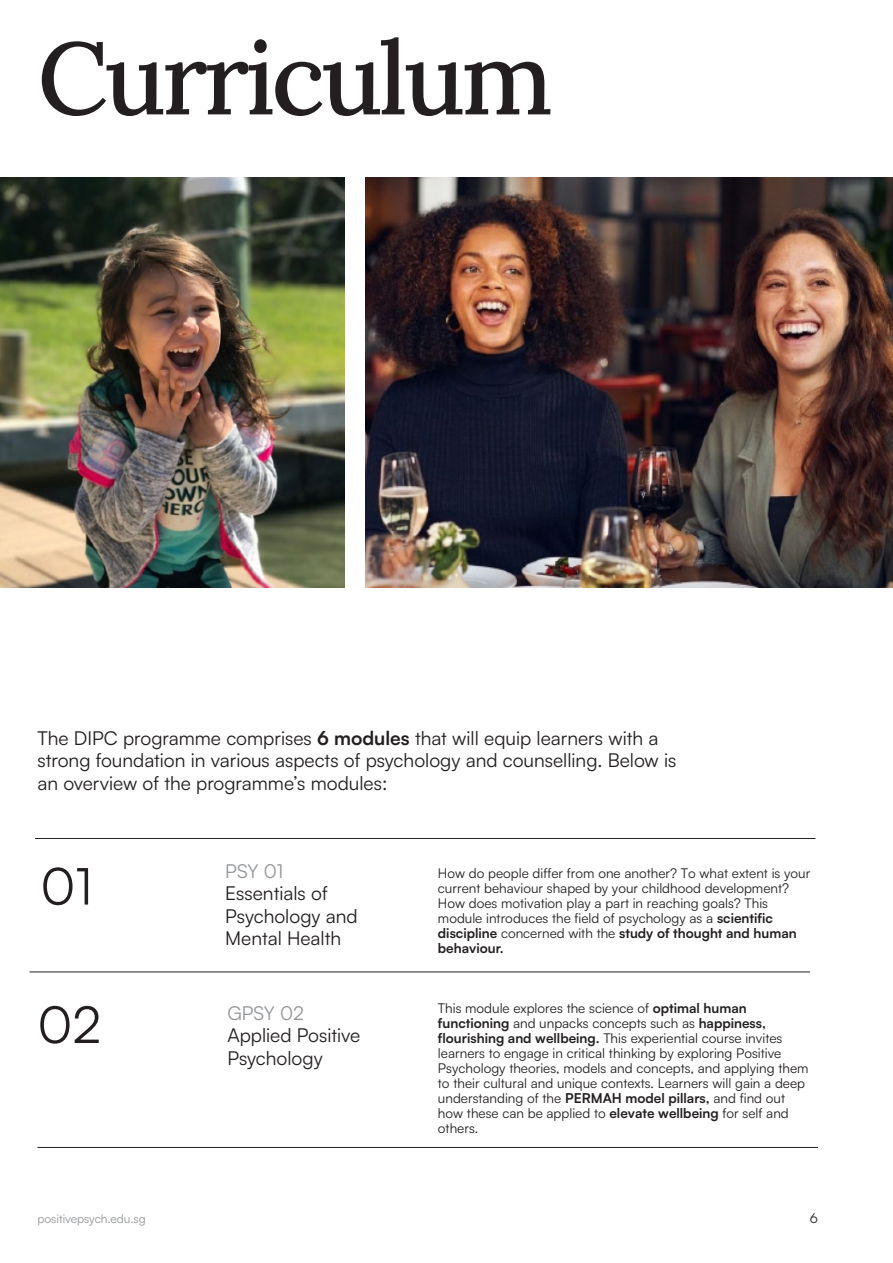
<style>
.page{position:relative;width:893px;height:1263px;background:#fff}
.page>*{position:absolute;margin:0;border:0;box-sizing:border-box;transform-origin:0 0}
._34_72_Header_Black{font:500 102px "Lora";letter-spacing:-.04em;color:#231f20}
._34_72_Header_Black-2{font:51px "Satoshi";color:#231f20}
._12_75_15_Header_Black{font:19.2px/22.5px "Satoshi";color:#231f20}
._12_75_15_Header_Grey{font:19.2px "Satoshi";color:#939598}
._12_75_15_Header_Black-2{font:19.2px "Satoshi";color:#939598}
._9_10_Text_Black{font:13.5px/15px "Satoshi";color:#231f20}
._8_9_5_Small_Text_Grey{font:12px "Satoshi";color:#939598}
.s1{font-weight:700}
</style>
<div class="page">
<hr style="left:35px;top:838px;width:780px;height:1px;background:#231f20">
<hr style="left:38px;top:1147px;width:780px;height:1px;background:#231f20">
<hr style="left:30px;top:972px;width:780px;height:1px;background:#231f20">
<img style="left:365px;top:177px;width:528px;height:411px">
<img style="left:0;top:177px;width:344px;height:411px">
<p class="_34_72_Header_Black" style="left:38px;top:-1px;width:517px">Curriculum</p>
<p class="_12_75_15_Header_Black" style="left:38px;top:726px;width:640px">The DIPC programme comprises <span class="s1">6 modules</span> that will equip learners with a strong foundation in various aspects of psychology and counselling. Below is an overview of the programme’s modules:</p>
<p class="_34_72_Header_Black-2" style="left:40px;top:852px;width:53px">01</p>
<p class="_34_72_Header_Black-2" style="left:38px;top:991px;width:65px">02</p>
<p class="_12_75_15_Header_Black-2" style="left:225px;top:858px;width:59px">PSY 01</p>
<p class="_12_75_15_Header_Black" style="left:225px;top:881px;width:134px">Essentials of<br>Psychology and<br>Mental Health</p>
<p class="_12_75_15_Header_Grey" style="left:227px;top:1000px;width:78px">GPSY 02</p>
<p class="_12_75_15_Header_Black" style="left:227px;top:1023px;width:134px">Applied Positive<br>Psychology</p>
<p class="_9_10_Text_Black" style="left:438px;top:865px;width:374px">How do people differ from one another? To what extent is your current behaviour shaped by your childhood development?<br>How does motivation play a part in reaching goals? This module introduces the field of psychology as a <span class="s1">scientific discipline</span> concerned with the <span class="s1">study of thought and human behaviour.</span></p>
<p class="_9_10_Text_Black" style="left:438px;top:1000px;width:372px">This module explores the science of <span class="s1">optimal human functioning</span> and unpacks concepts such as <span class="s1">happiness, flourishing and wellbeing.</span> This experiential course invites learners to engage in critical thinking by exploring Positive Psychology theories, models and concepts, and applying them to their cultural and unique contexts. Learners will gain a deep understanding of the <span class="s1">PERMAH model pillars,</span> and find out how these can be applied to <span class="s1">elevate wellbeing</span> for self and others.</p>
<p class="_8_9_5_Small_Text_Grey" style="left:38px;top:1210px;width:110px">positivepsych.edu.sg</p>
<p class="_9_10_Text_Black" style="left:810px;top:1210px;width:10px">6</p>
</div>
